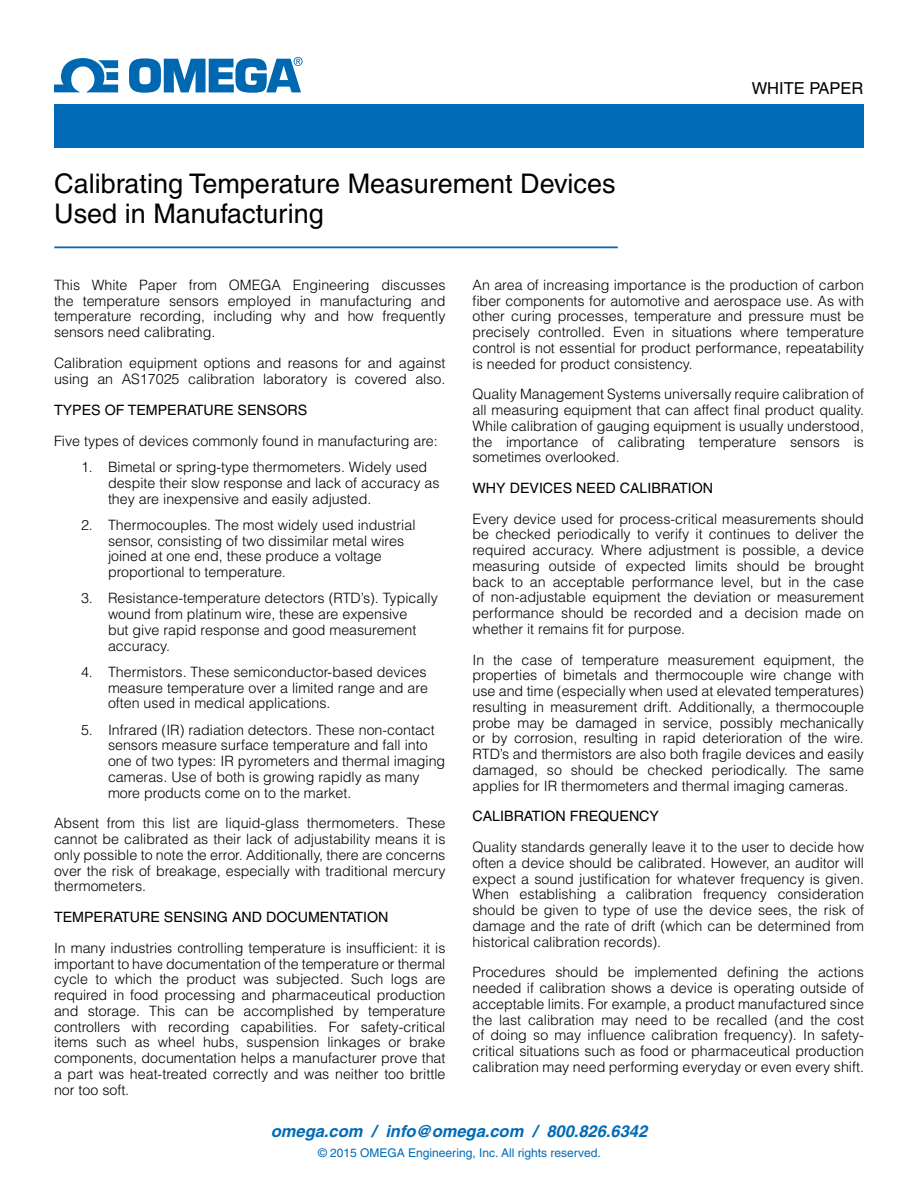
<style>
.page{position:relative;width:918px;height:1188px;background:#fff}
.page>*{position:absolute;margin:0;border:0;box-sizing:border-box;transform-origin:0 0}
.t1{font:27px/30px "Helvetica";color:#000}
.t2{font:italic 700 16.5px "Helvetica";color:#006bb6}
.t3{font:16.5px "Helvetica";color:#000}
.t4{font:300 14.25px/15.8px "Helvetica";color:#000;text-align:justify}
.t5{font:14.25px "Helvetica";color:#000}
.t6{font:12px "Helvetica";color:#006bb6}
</style>
<div class="page">
<div style="left:54px;top:104px;width:810px;height:43px;background:#006bb6"></div>
<svg style="left:54px;top:58px;width:64px;height:34px"></svg>
<svg style="left:129px;top:57px;width:174px;height:36px"></svg>
<hr style="left:54px;top:246px;width:564px;height:2px;background:#006bb6">
<h1 class="t1" style="left:54px;top:168px;width:563px">CALIBRATING TEMPERATURE MEASUREMENT DEVICES<br>USED IN MANUFACTURING</h1>
<p class="t3" style="left:752px;top:78px;width:70px">WHITE PAPER</p>
<p class="t4" style="left:54px;top:277px;width:393px">This White Paper from OMEGA Engineering discusses the temperature sensors employed in manufacturing and temperature recording, including why and how frequently sensors need calibrating.</p>
<p class="t4" style="left:54px;top:355px;width:393px">Calibration equipment options and reasons for and against using an AS17025 calibration laboratory is covered also.</p>
<p class="t5" style="left:54px;top:402px;width:255px">TYPES OF TEMPERATU RE SENSORS</p>
<p class="t4" style="left:54px;top:433px;width:385px">Five types of devices commonly found in manufacturing are:</p>
<p class="t4" style="left:108px;top:459px;width:333px;text-align:left;text-indent:-27px">1. Bimetal or spring-type thermometers. Widely used despite their slow response and lack of accuracy as they are inexpensive and easily adjusted.</p>
<p class="t4" style="left:108px;top:517px;width:309px;text-align:left;text-indent:-27px">2. Thermocouples. The most widely used industrial sensor, consisting of two dissimilar metal wires joined at one end, these produce a voltage proportional to temperature.</p>
<p class="t4" style="left:108px;top:590px;width:331px;text-align:left;text-indent:-27px">3. Resistance-temperature detectors (RTD’s). Typically wound from platinum wire, these are expensive<br>but give rapid response and good measurement accuracy.</p>
<p class="t4" style="left:108px;top:664px;width:321px;text-indent:-27px">4. Thermistors. These semiconductor-based devices measure temperature over a limited range and are often used in medical applications.</p>
<p class="t4" style="left:108px;top:722px;width:339px;text-align:left;text-indent:-27px">5. Infrared (IR) radiation detectors. These non-contact sensors measure surface temperature and fall into one of two types: IR pyrometers and thermal imaging cameras. Use of both is growing rapidly as many more products come on to the market.</p>
<p class="t4" style="left:54px;top:815px;width:393px">Absent from this list are liquid-glass thermometers. These cannot be calibrated as their lack of adjustability means it is only possible to note the error. Additionally, there are concerns over the risk of breakage, especially with traditional mercury thermometers.</p>
<p class="t5" style="left:54px;top:909px;width:245px">TEMPERATU RE SENSING AND DOCUM</p>
<p class="t5" style="left:320px;top:909px;width:70px">ENTATION</p>
<p class="t4" style="left:54px;top:940px;width:393px">In many industries controlling temperature is insufficient: it is important to have documentation of the temperature or thermal cycle to which the product was subjected. Such logs are required in food processing and pharmaceutical production and storage. This can be accomplished by temperature controllers with recording capabilities. For safety-critical items such as wheel hubs, suspension linkages or brake components, documentation helps a manufacturer prove that a part was heat-treated correctly and was neither too brittle nor too soft.</p>
<p class="t4" style="left:473px;top:277px;width:393px">An area of increasing importance is the production of carbon fiber components for automotive and aerospace use. As with other curing processes, temperature and pressure must be precisely controlled. Even in situations where temperature control is not essential for product performance, repeatability is needed for product consistency.</p>
<p class="t4" style="left:473px;top:386px;width:393px">Quality Management Systems universally require calibration of all measuring equipment that can affect final product quality.<br>While calibration of gauging equipment is usually understood, the importance of calibrating temperature sensors is sometimes overlooked.</p>
<p class="t5" style="left:473px;top:480px;width:242px">WHY DEVICES NEED CALIBRATION</p>
<p class="t4" style="left:473px;top:511px;width:393px">Every device used for process-critical measurements should be checked periodically to verify it continues to deliver the required accuracy. Where adjustment is possible, a device measuring outside of expected limits should be brought back to an acceptable performance level, but in the case of non-adjustable equipment the deviation or measurement performance should be recorded and a decision made on whether it remains fit for purpose.</p>
<p class="t4" style="left:473px;top:652px;width:393px">In the case of temperature measurement equipment, the properties of bimetals and thermocouple wire change with use and time (especially when used at elevated temperatures) resulting in measurement drift. Additionally, a thermocouple probe may be damaged in service, possibly mechanically or by corrosion, resulting in rapid deterioration of the wire.<br>RTD’s and thermistors are also both fragile devices and easily damaged, so should be checked periodically. The same applies for IR thermometers and thermal imaging cameras.</p>
<p class="t5" style="left:473px;top:808px;width:188px">CALIBRATION FREQU ENCY</p>
<p class="t4" style="left:473px;top:839px;width:393px">Quality standards generally leave it to the user to decide how often a device should be calibrated. However, an auditor will expect a sound justification for whatever frequency is given.<br>When establishing a calibration frequency consideration should be given to type of use the device sees, the risk of damage and the rate of drift (which can be determined from historical calibration records).</p>
<p class="t4" style="left:473px;top:964px;width:393px">Procedures should be implemented defining the actions needed if calibration shows a device is operating outside of acceptable limits. For example, a product manufactured since the last calibration may need to be recalled (and the cost of doing so may influence calibration frequency). In safety&shy;critical situations such as food or pharmaceutical production calibration may need performing everyday or even every shift.</p>
<p class="t2" style="left:271px;top:1122px;width:378px">omega.com / info@omega.com / 800.826.6342</p>
<p class="t6" style="left:318px;top:1146px;width:71px">© 2015 OMEGA</p>
<p class="t6" style="left:408px;top:1146px;width:194px">ENGINEERING, I NC. ALL RIGHTS RESERVED.</p>
</div>
